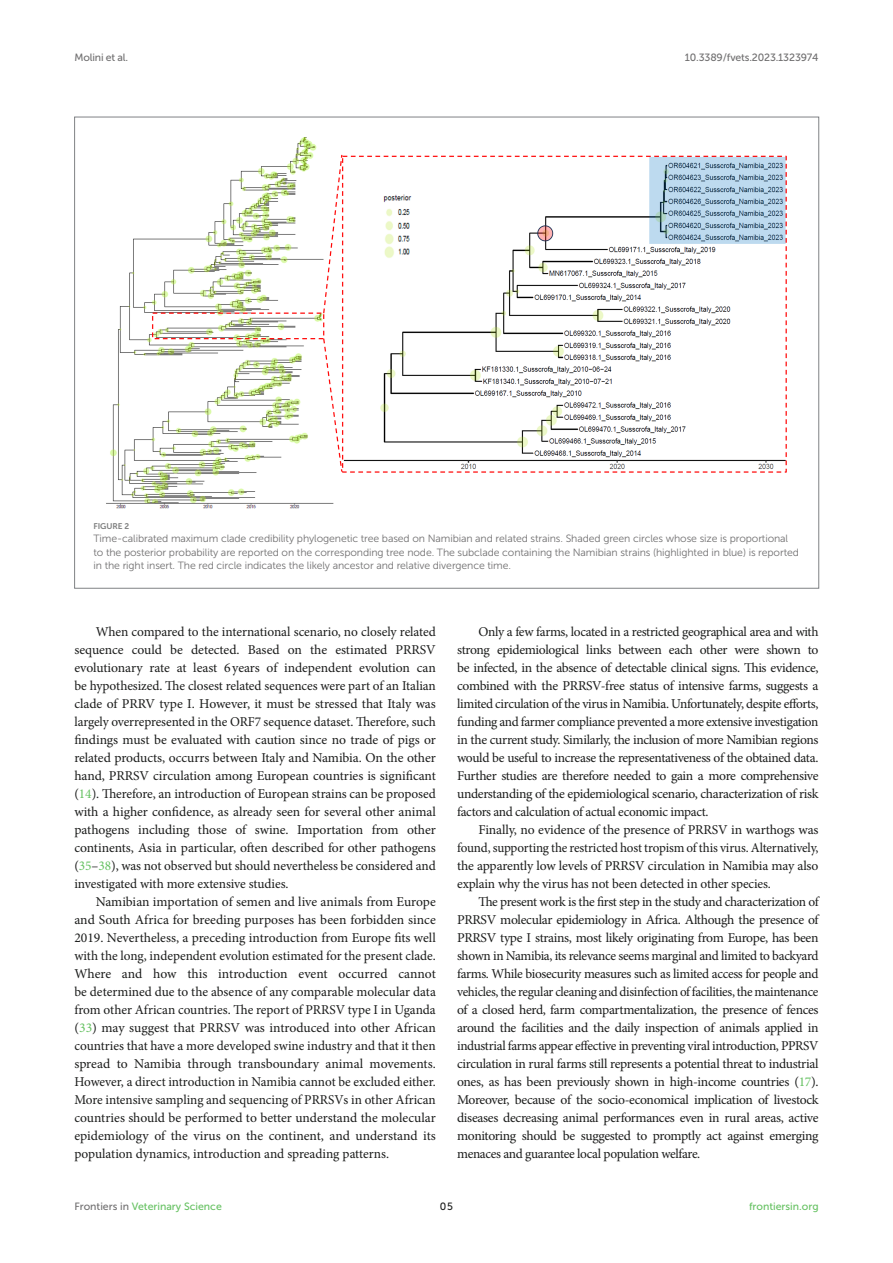
<style>
.page{position:relative;width:893px;height:1263px;background:#fff}
.page>*{position:absolute;margin:0;border:0;box-sizing:border-box;transform-origin:0 0}
.TEXT{font:13.5px/18px "Minion Pro";letter-spacing:-.015em;color:#1b1c1b;text-align:justify}
.FIG_LEG{font:10.5px/13.5px "Museo Sans 300";letter-spacing:-.01em;color:#706f70}
.t1{font:10.5px "Museo Sans 500";color:#65c161}
.t2{font:10.5px "Museo Sans 500";letter-spacing:-.015em;color:#706f70}
.t3{font:10.5px "Museo Sans 500";color:#1b1c1b}
.FIG_HD{font:8.25px "Museo Sans 700";letter-spacing:-.01em;color:#7e7f7f}
.s1{color:#65c161}
.s2{color:#706f70}
</style>
<div class="page">
<img style="left:106px;top:137px;width:681px;height:372px">
<p class="t2" style="left:74px;top:51px;width:55px">Molini et al.</p>
<p class="t2" style="left:685px;top:51px;width:135px">10.3389/fvets.2023.1323974</p>
<p class="FIG_HD" style="left:94px;top:521px;width:37px">FIGURE 2</p>
<p class="FIG_LEG" style="left:94px;top:532px;width:707px">Time-calibrated maximum clade credibility phylogenetic tree based on Namibian and related strains. Shaded green circles whose size is proportional to the posterior probability are reported on the corresponding tree node. The subclade containing the Namibian strains (highlighted in blue) is reported in the right insert. The red circle indicates the likely ancestor and relative divergence time.</p>
<p class="TEXT" style="left:74px;top:623px;width:363px;text-indent:21px">When compared to the international scenario, no closely related sequence could be detected. Based on the estimated PRRSV evolutionary rate at least 6years of independent evolution can be hypothesized. The closest related sequences were part of an Italian clade of PRRV type I. However, it must be stressed that Italy was largely overrepresented in the ORF7 sequence dataset. Therefore, such findings must be evaluated with caution since no trade of pigs or related products, occurrs between Italy and Namibia. On the other hand, PRRSV circulation among European countries is significant (<span class="s1">14</span>). Therefore, an introduction of European strains can be proposed with a higher confidence, as already seen for several other animal pathogens including those of swine. Importation from other continents, Asia in particular, often described for other pathogens (<span class="s1">35</span>–<span class="s1">38</span>), was not observed but should nevertheless be considered and investigated with more extensive studies.</p>
<p class="TEXT" style="left:74px;top:893px;width:363px;text-indent:21px">Namibian importation of semen and live animals from Europe and South Africa for breeding purposes has been forbidden since 2019. Nevertheless, a preceding introduction from Europe fits well with the long, independent evolution estimated for the present clade.<br>Where and how this introduction event occurred cannot be determined due to the absence of any comparable molecular data from other African countries. The report of PRRSV type I in Uganda (<span class="s1">33</span>) may suggest that PRRSV was introduced into other African countries that have a more developed swine industry and that it then spread to Namibia through transboundary animal movements.<br>However, a direct introduction in Namibia cannot be excluded either.<br>More intensive sampling and sequencing of PRRSVs in other African countries should be performed to better understand the molecular epidemiology of the virus on the continent, and understand its population dynamics, introduction and spreading patterns.</p>
<p class="TEXT" style="left:457px;top:623px;width:363px;text-indent:21px">Only a few farms, located in a restricted geographical area and with strong epidemiological links between each other were shown to be infected, in the absence of detectable clinical signs. This evidence, combined with the PRRSV-free status of intensive farms, suggests a limited circulation of the virus in Namibia. Unfortunately, despite efforts, funding and farmer compliance prevented a more extensive investigation in the current study. Similarly, the inclusion of more Namibian regions would be useful to increase the representativeness of the obtained data.<br>Further studies are therefore needed to gain a more comprehensive understanding of the epidemiological scenario, characterization of risk factors and calculation of actual economic impact.</p>
<p class="TEXT" style="left:457px;top:821px;width:363px;text-indent:21px">Finally, no evidence of the presence of PRRSV in warthogs was found, supporting the restricted host tropism of this virus. Alternatively, the apparently low levels of PRRSV circulation in Namibia may also explain why the virus has not been detected in other species.</p>
<p class="TEXT" style="left:457px;top:893px;width:363px;text-indent:21px">The present work is the first step in the study and characterization of PRRSV molecular epidemiology in Africa. Although the presence of PRRSV type I strains, most likely originating from Europe, has been shown in Namibia, its relevance seems marginal and limited to backyard farms. While biosecurity measures such as limited access for people and vehicles, the regular cleaning and disinfection of facilities, the maintenance of a closed herd, farm compartmentalization, the presence of fences around the facilities and the daily inspection of animals applied in industrial farms appear effective in preventing viral introduction, PPRSV circulation in rural farms still represents a potential threat to industrial ones, as has been previously shown in high-income countries (<span class="s1">17</span>).<br>Moreover, because of the socio-economical implication of livestock diseases decreasing animal performances even in rural areas, active monitoring should be suggested to promptly act against emerging menaces and guarantee local population welfare.</p>
<p class="t1" style="left:74px;top:1200px;width:149px"><span class="s2">Frontiers in</span> Veterinary Science</p>
<p class="t3" style="left:440px;top:1200px;width:14px">05</p>
<p class="t1" style="left:749px;top:1200px;width:71px">frontiersin.org</p>
</div>
